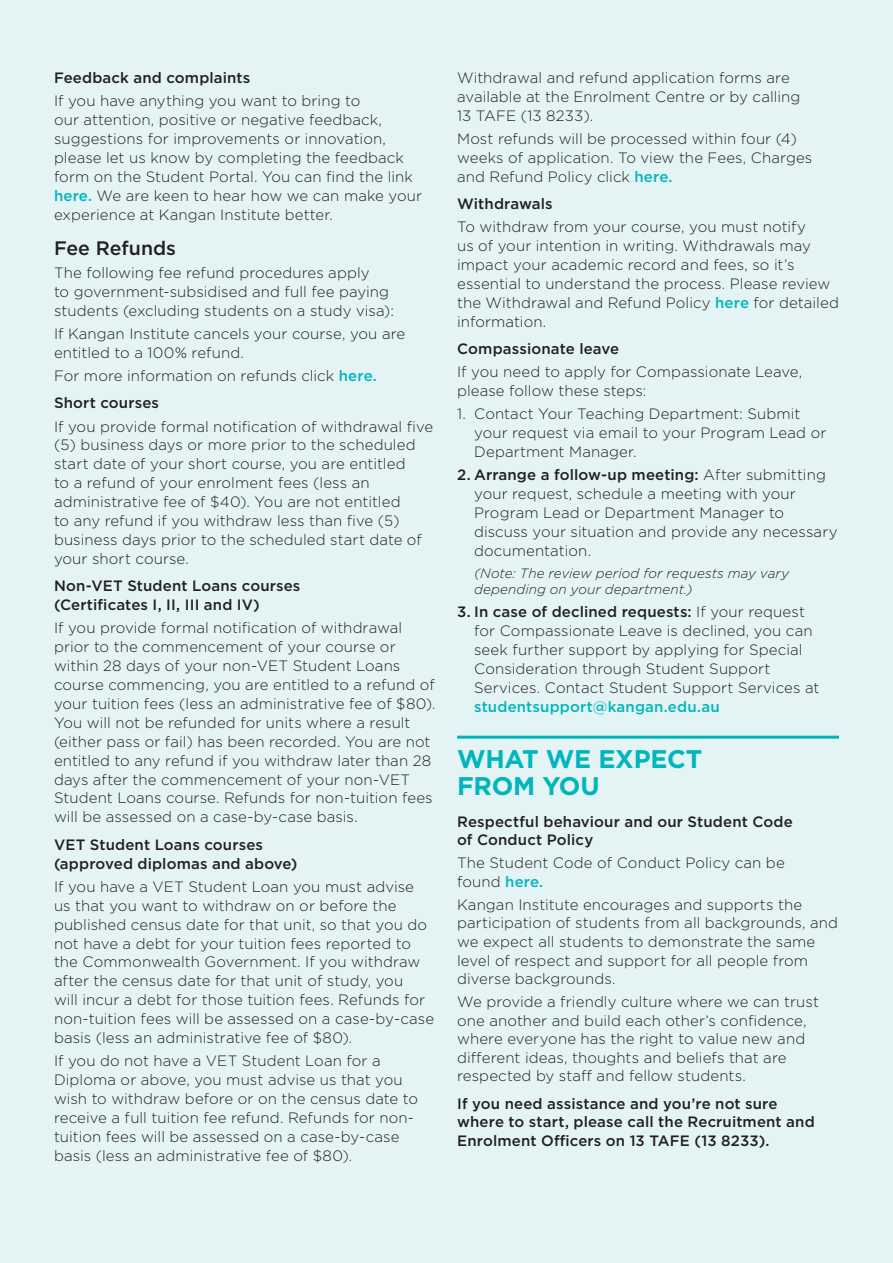
<style>
.page{position:relative;width:893px;height:1263px;background:#e4f4f5}
.page>*{position:absolute;margin:0;border:0;box-sizing:border-box;transform-origin:0 0}
.t1{font:700 25.5px/27px "Gotham";letter-spacing:-.01em;color:#00b6bc}
.Sub_header_1{font:500 19.5px "Gotham";color:#231f20}
.Body{font:300 15px/18.9px "Gotham";letter-spacing:.005em;color:#231f20}
.Body_indent{font:300 15px/18.9px "Gotham";letter-spacing:.005em;color:#231f20}
.Sub_header_2{font:500 15px/18.6px "Gotham";letter-spacing:.01em;color:#231f20}
.Body_indent-2{font:italic 300 13.5px/16.5px "Gotham";letter-spacing:.005em;color:#231f20}
.s1{font-weight:500;color:#00b6bc}
.s2{font-weight:500}
</style>
<div class="page">
<hr style="left:457px;top:736px;width:382px;height:3px;background:#00b6bc">
<p class="Sub_header_2" style="left:54px;top:68px;width:198px">Feedback and complaints</p>
<p class="Body" style="left:54px;top:91px;width:370px">If you have anything you want to bring to<br>our attention, positive or negative feedback, suggestions for improvements or innovation, please let us know by completing the feedback form on the Student Portal. You can find the link <span class="s1">here.</span> We are keen to hear how we can make your experience at Kangan Institute better.</p>
<p class="Sub_header_1" style="left:54px;top:235px;width:124px">Fee Refunds</p>
<p class="Body" style="left:54px;top:263px;width:341px">The following fee refund procedures apply<br>to government-subsidised and full fee paying students (excluding students on a study visa):</p>
<p class="Body" style="left:54px;top:324px;width:353px">If Kangan Institute cancels your course, you are entitled to a 100% refund.</p>
<p class="Body" style="left:54px;top:366px;width:324px">For more information on refunds click <span class="s1">here.</span></p>
<p class="Sub_header_2" style="left:54px;top:394px;width:107px">Short courses</p>
<p class="Body" style="left:54px;top:416px;width:381px">If you provide formal notification of withdrawal five (5) business days or more prior to the scheduled start date of your short course, you are entitled<br>to a refund of your enrolment fees (less an administrative fee of $40). You are not entitled<br>to any refund if you withdraw less than five (5) business days prior to the scheduled start date of your short course.</p>
<p class="Sub_header_2" style="left:54px;top:576px;width:248px">Non-VET Student Loans courses (Certificates I, II, III and IV)</p>
<p class="Body" style="left:54px;top:618px;width:383px">If you provide formal notification of withdrawal prior to the commencement of your course or within 28 days of your non-VET Student Loans course commencing, you are entitled to a refund of your tuition fees (less an administrative fee of $80).<br>You will not be refunded for units where a result (either pass or fail) has been recorded. You are not entitled to any refund if you withdraw later than 28 days after the commencement of your non-VET Student Loans course. Refunds for non-tuition fees will be assessed on a case-by-case basis.</p>
<p class="Sub_header_2" style="left:54px;top:835px;width:245px">VET Student Loans courses (approved diplomas and above)</p>
<p class="Body" style="left:54px;top:877px;width:382px">If you have a VET Student Loan you must advise us that you want to withdraw on or before the published census date for that unit, so that you do not have a debt for your tuition fees reported to the Commonwealth Government. If you withdraw after the census date for that unit of study, you<br>will incur a debt for those tuition fees. Refunds for non-tuition fees will be assessed on a case-by-case basis (less an administrative fee of $80).</p>
<p class="Body" style="left:54px;top:1051px;width:366px">If you do not have a VET Student Loan for a Diploma or above, you must advise us that you wish to withdraw before or on the census date to receive a full tuition fee refund. Refunds for non&shy;tuition fees will be assessed on a case-by-case basis (less an administrative fee of $80).</p>
<p class="Body" style="left:457px;top:68px;width:345px">Withdrawal and refund application forms are available at the Enrolment Centre or by calling<br>13 TAFE (13 8233).</p>
<p class="Body" style="left:457px;top:129px;width:357px">Most refunds will be processed within four (4) weeks of application. To view the Fees, Charges and Refund Policy click <span class="s1">here.</span></p>
<p class="Sub_header_2" style="left:457px;top:194px;width:97px">Withdrawals</p>
<p class="Body" style="left:457px;top:217px;width:383px">To withdraw from your course, you must notify<br>us of your intention in writing. Withdrawals may impact your academic record and fees, so it’s essential to understand the process. Please review the Withdrawal and Refund Policy <span class="s1">here</span> for detailed information.</p>
<p class="Sub_header_2" style="left:457px;top:339px;width:164px">Compassionate leave</p>
<p class="Body" style="left:457px;top:362px;width:347px">If you need to apply for Compassionate Leave, please follow these steps:</p>
<p class="Body_indent" style="left:474px;top:404px;width:354px;text-indent:-17px">1. Contact Your Teaching Department: Submit your request via email to your Program Lead or<br>Department Manager.</p>
<p class="Body_indent" style="left:474px;top:465px;width:365px;text-indent:-17px"><span class="s2">2. Arrange a follow-up meeting:</span> After submitting your request, schedule a meeting with your Program Lead or Department Manager to discuss your situation and provide any necessary documentation.</p>
<p class="Body_indent-2" style="left:474px;top:564px;width:316px">(Note: The review period for requests may vary depending on your department.)</p>
<p class="Body_indent" style="left:474px;top:602px;width:347px;text-indent:-17px"><span class="s2">3. In case of declined requests:</span> If your request for Compassionate Leave is declined, you can seek further support by applying for Special Consideration through Student Support Services. Contact Student Support Services at <span class="s1">studentsupport@kangan.edu.au</span></p>
<p class="t1" style="left:457px;top:745px;width:247px">WHAT WE EXPECT<br>FROM YOU</p>
<p class="Sub_header_2" style="left:457px;top:812px;width:337px">Respectful behaviour and our Student Code of Conduct Policy</p>
<p class="Body" style="left:457px;top:853px;width:329px">The Student Code of Conduct Policy can be found <span class="s1">here.</span></p>
<p class="Body" style="left:457px;top:895px;width:383px">Kangan Institute encourages and supports the participation of students from all backgrounds, and we expect all students to demonstrate the same level of respect and support for all people from diverse backgrounds.</p>
<p class="Body" style="left:457px;top:992px;width:363px">We provide a friendly culture where we can trust one another and build each other’s confidence, where everyone has the right to value new and different ideas, thoughts and beliefs that are respected by staff and fellow students.</p>
<p class="Sub_header_2" style="left:457px;top:1094px;width:359px">If you need assistance and you’re not sure where to start, please call the Recruitment and<br>Enrolment Officers on 13 TAFE (13 8233).</p>
</div>
